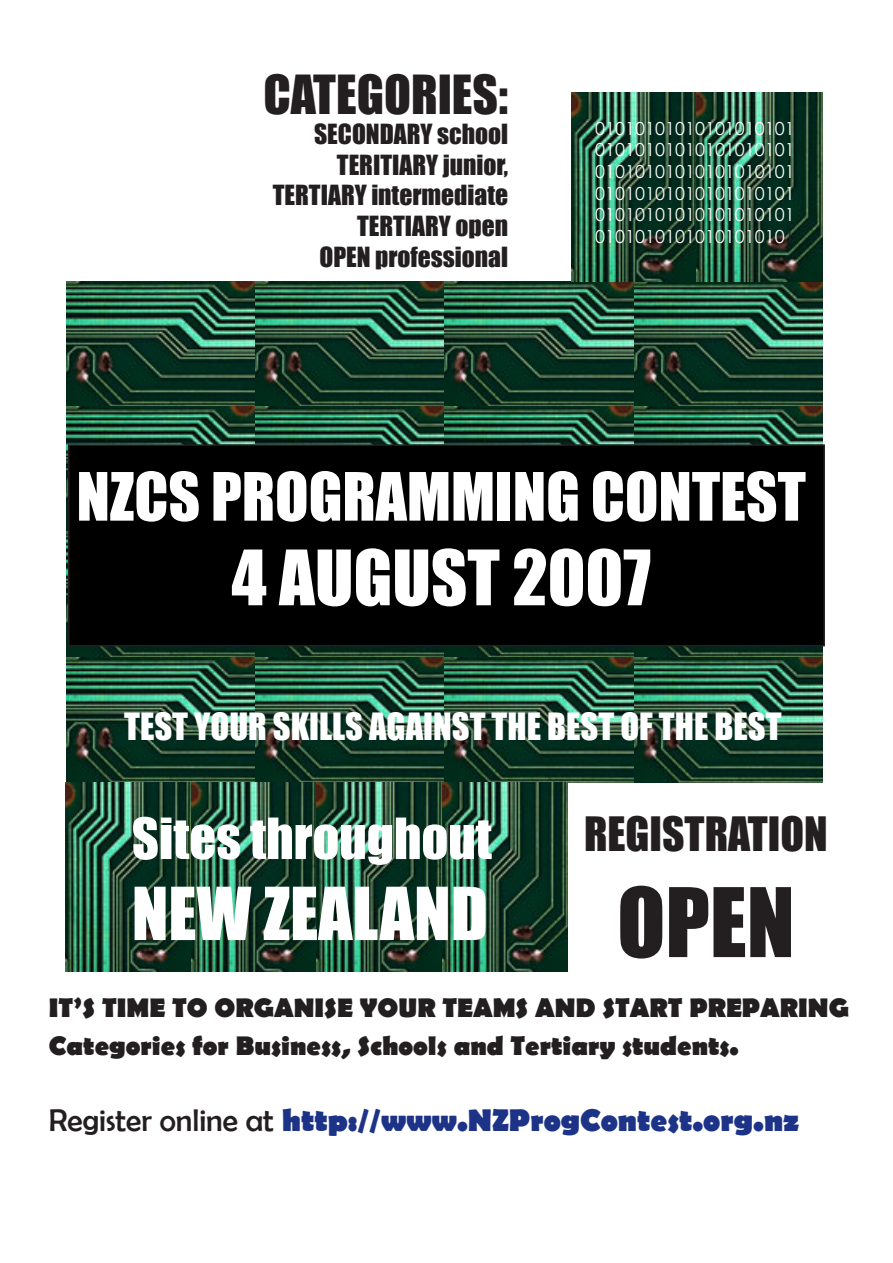
<style>
.page{position:relative;width:893px;height:1263px;background:#fff}
.page>*{position:absolute;margin:0;border:0;box-sizing:border-box;transform-origin:0 0}
.t1{font:88.5px "Impact";color:#231f20}
.t2{font:70.5px "Impact";color:#fff}
.t3{font:67.5px "Impact";color:#fff}
.t4{font:61.5px "Impact";color:#fff}
.t5{font:52.5px "Impact";color:#fff}
.t6{font:49.5px "Impact";color:#231f20}
.t7{font:43.5px "Impact";color:#231f20}
.t8{font:34.5px "Impact";color:#fff}
.t9{font:700 31.5px "Berlin Sans FB";color:#1d3388}
.t10{font:700 27px "Berlin Sans FB";color:#231f20}
.t11{font:25.5px/30.6px "Impact";color:#231f20;text-align:right}
.t12{font:18px/21.6px "Century Gothic";color:#fff;text-align:justify}
.s1{color:#231f20}
.s2{font-weight:400;color:#231f20}
</style>
<div class="page">
<img style="left:66px;top:281px;width:188px;height:125px">
<img style="left:66px;top:406px;width:188px;height:126px">
<svg style="left:66px;top:532px;width:188px;height:125px;background:#163a26"></svg>
<img style="left:66px;top:657px;width:188px;height:126px">
<img style="left:256px;top:281px;width:378px;height:502px">
<img style="left:256px;top:406px;width:188px;height:38px">
<svg style="left:256px;top:646px;width:188px;height:11px;background:#153825"></svg>
<img style="left:256px;top:657px;width:188px;height:126px">
<img style="left:445px;top:281px;width:188px;height:125px">
<img style="left:445px;top:406px;width:188px;height:38px">
<svg style="left:445px;top:646px;width:188px;height:11px;background:#153825"></svg>
<img style="left:445px;top:657px;width:188px;height:126px">
<img style="left:634px;top:281px;width:189px;height:125px">
<img style="left:634px;top:406px;width:189px;height:38px">
<svg style="left:634px;top:646px;width:189px;height:11px;background:#153825"></svg>
<img style="left:634px;top:657px;width:189px;height:126px">
<img style="left:66px;top:783px;width:125px;height:188px">
<img style="left:191px;top:783px;width:126px;height:188px">
<img style="left:317px;top:783px;width:125px;height:188px">
<img style="left:442px;top:783px;width:126px;height:188px">
<img style="left:571px;top:93px;width:126px;height:188px">
<img style="left:697px;top:93px;width:126px;height:188px">
<div style="left:69px;top:445px;width:755px;height:201px;background:#000"></div>
<div style="left:68px;top:444px;width:757px;height:202px;border:2px solid #231f20"></div>
<p class="t6" style="left:263px;top:56px;width:246px">CATEGORIES:</p>
<p class="t11" style="left:314px;top:118px;width:196px">SECONDARY school</p>
<p class="t11" style="left:273px;top:149px;width:237px">TERITIARY junior,<br>TERTIARY intermediate</p>
<p class="t11" style="left:357px;top:210px;width:153px">TERTIARY open</p>
<p class="t11" style="left:319px;top:241px;width:190px">OPEN professional</p>
<p class="t12" style="left:595px;top:117px;width:201px">01010101010101010101<br>01010101010101010101<br>01010101010101010101<br>01010101010101010101<br>01010101010101010101<br>0101010101010101010<span class="s1">1</span></p>
<p class="t4" style="left:77px;top:449px;width:731px">NZCS PROGRAMMING CONTEST</p>
<p class="t2" style="left:231px;top:523px;width:421px">4 AUGUST 2007</p>
<p class="t8" style="left:124px;top:699px;width:659px">TEST YOUR SKILLS AGAINST THE BEST OF THE BEST</p>
<p class="t5" style="left:132px;top:798px;width:361px">Sites throughout</p>
<p class="t3" style="left:132px;top:861px;width:358px">NEW ZEALAND</p>
<p class="t7" style="left:584px;top:800px;width:245px">REGISTRATION</p>
<p class="t1" style="left:617px;top:854px;width:179px">OPEN</p>
<p class="t10" style="left:49px;top:993px;width:802px">IT’S TIME TO ORGANISE YOUR TEAMS AND START PREPARING</p>
<p class="t10" style="left:49px;top:1031px;width:691px">Categories for Business, Schools and Tertiary students.</p>
<p class="t9" style="left:49px;top:1102px;width:752px"><span class="s2">Register online at</span> http://www.NZProgContest.org.nz</p>
</div>
